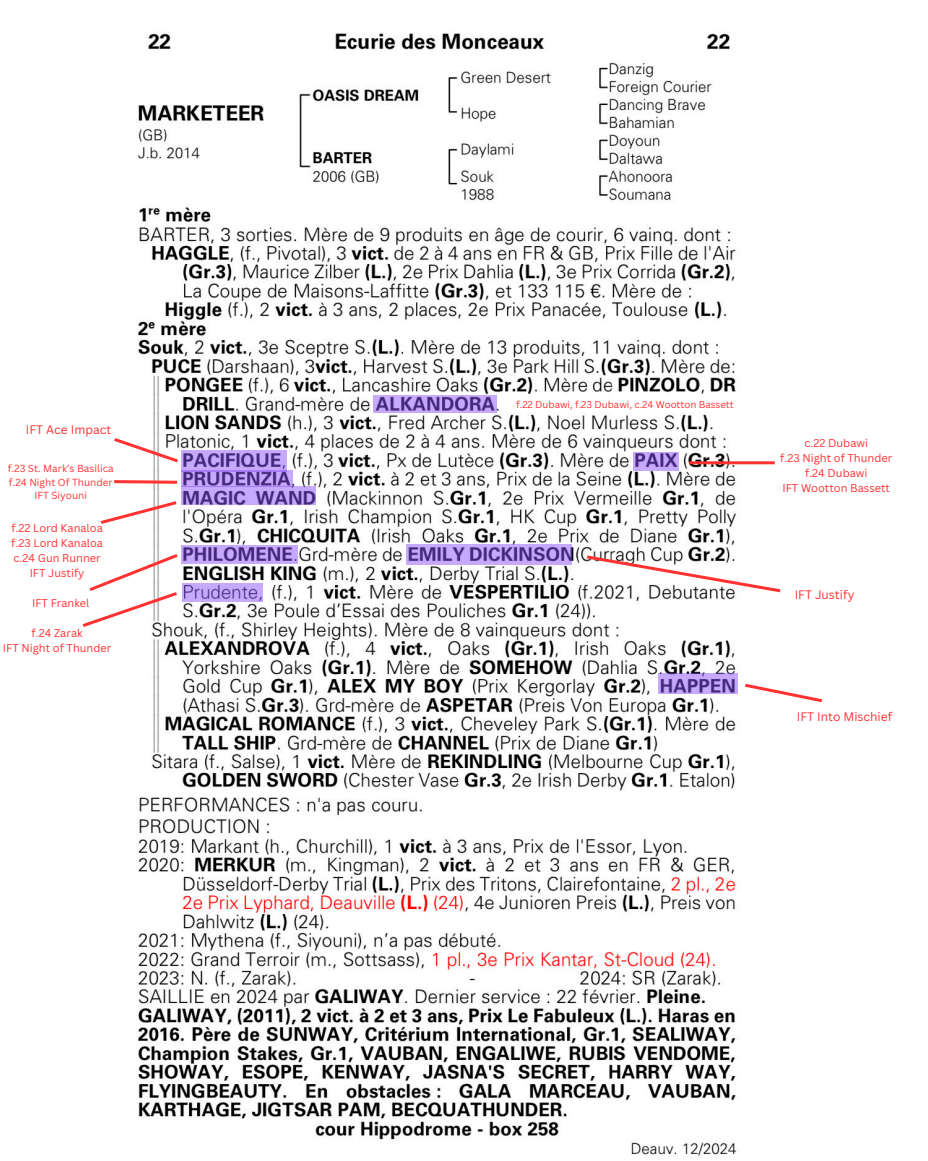
<style>
.page{position:relative;width:928px;height:1161px;background:#fff}
.page>*{position:absolute;margin:0;border:0;box-sizing:border-box;transform-origin:0 0}
.t1{font:12px "Canva Sans";color:#ff3131}
.t2{font:11px/15px "Canva Sans";color:#ff3131;text-align:center}
.t3{font:10px "Canva Sans";color:#ff3131}
.t4{font:9.6px "Canva Sans";color:#ff3131}
</style>
<div class="page">
<img style="left:138px;top:33px;width:637px;height:1123px">
<svg style="left:181px;top:450px;width:105px;height:20px;background:#9d81d5"></svg>
<svg style="left:181px;top:470px;width:111px;height:16px;background:#8c6ec7"></svg>
<svg style="left:181px;top:486px;width:135px;height:19px;background:#997cd2"></svg>
<svg style="left:181px;top:544px;width:116px;height:19px;background:#9b80d0"></svg>
<svg style="left:183px;top:582px;width:80px;height:19px;background:#b499e9"></svg>
<svg style="left:373px;top:395px;width:124px;height:18px;background:#987bd0"></svg>
<svg style="left:633px;top:452px;width:45px;height:18px"></svg>
<svg style="left:406px;top:544px;width:166px;height:21px;background:#9d80d4"></svg>
<svg style="left:658px;top:673px;width:79px;height:21px;background:#9a7dd1"></svg>
<svg style="left:114px;top:435px;width:67px;height:29px"></svg>
<svg style="left:114px;top:478px;width:66px;height:7px"></svg>
<svg style="left:100px;top:499px;width:80px;height:27px"></svg>
<svg style="left:82px;top:551px;width:99px;height:78px"></svg>
<hr style="left:689px;top:461px;width:86px;height:3px;background:#ff3131">
<svg style="left:584px;top:553px;width:197px;height:41px"></svg>
<svg style="left:742px;top:681px;width:80px;height:23px"></svg>
<h1 class="t1" style="left:26px;top:421px;width:87px">IFT Ace Impact</h1>
<p class="t3" style="left:8px;top:461px;width:108px">f.23 St. Mark’s Basilica</p>
<p class="t3" style="left:9px;top:475px;width:105px">f.24 Night Of Thunder</p>
<p class="t3" style="left:35px;top:488px;width:54px">IFT Siyouni</p>
<h1 class="t2" style="left:11px;top:520px;width:93px">f.22 Lord Kanaloa f.23 Lord Kanaloa c.24 Gun Runner<br>IFT Justify</h1>
<h1 class="t2" style="left:32px;top:595px;width:59px">IFT Frankel</h1>
<p class="t2" style="left:3px;top:624px;width:110px">f.24 Zarak<br>IFT Night of Thunder</p>
<h1 class="t4" style="left:516px;top:397px;width:219px">f.22 Dubawi, f.23 Dubawi, c.24 Wootton Bassett</h1>
<h1 class="t2" style="left:780px;top:435px;width:114px">c.22 Dubawi<br>f.23 Night of Thunder f.24 Dubawi<br>IFT Wootton Bassett</h1>
<h1 class="t1" style="left:794px;top:586px;width:61px">IFT Justify</h1>
<h1 class="t1" style="left:797px;top:708px;width:97px">IFT Into Mischief</h1>
</div>
